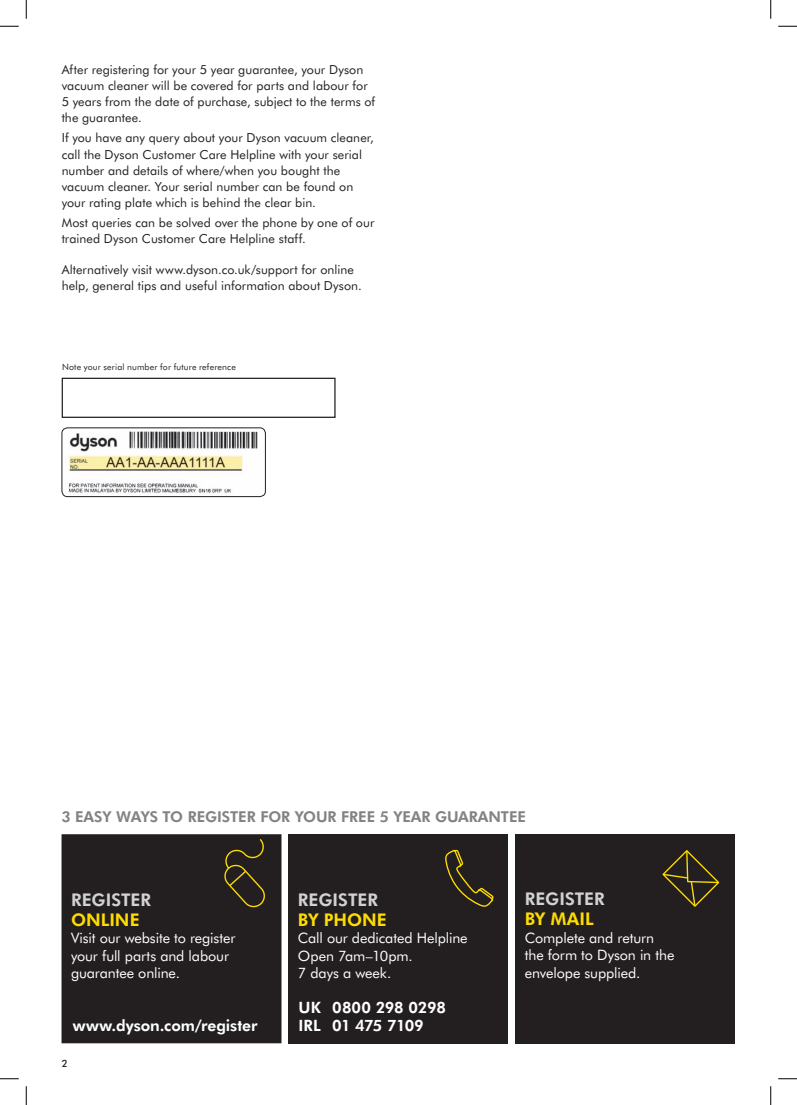
<style>
.page{position:relative;width:797px;height:1105px;background:#fff}
.page>*{position:absolute;margin:0;border:0;box-sizing:border-box;transform-origin:0 0}
.t1{font:800 17.5px "Futura BT";color:#d1d2d4}
.t2{font:800 17.5px "Futura BT";color:#ffdc01}
.t3{font:800 15.62px/17.4px "Futura BT";letter-spacing:-.005em;color:#fff}
.t4{font:800 15px "Futura BT";letter-spacing:-.005em;color:#808285}
.t5{font:14.38px/17.5px "Futura BT";letter-spacing:-.005em;color:#fff}
.t6{font:12.5px/16.2px "Futura BT";letter-spacing:.005em;color:#231f20}
.t7{font:500 10px "Futura BT";color:#231f20}
.t8{font:8.75px "Futura BT";letter-spacing:.02em;color:#231f20}
</style>
<div class="page">
<div style="left:62px;top:378px;width:273px;height:40px;border:1px solid #231f20"></div>
<img style="left:62px;top:428px;width:203px;height:69px">
<div style="left:62px;top:428px;width:204px;height:69px;border:1px solid #231f20;border-radius:6px"></div>
<div style="left:62px;top:834px;width:219px;height:209px;background:#231f20"></div>
<div style="left:515px;top:834px;width:220px;height:209px;background:#231f20"></div>
<div style="left:288px;top:834px;width:220px;height:209px;background:#231f20"></div>
<svg style="left:222px;top:838px;width:45px;height:72px;background:#362f1d"></svg>
<svg style="left:445px;top:849px;width:49px;height:58px"></svg>
<svg style="left:662px;top:850px;width:58px;height:57px"></svg>
<svg style="left:0;top:25px;width:19px;height:2px"></svg>
<svg style="left:778px;top:25px;width:19px;height:2px"></svg>
<svg style="left:0;top:1078px;width:19px;height:1px"></svg>
<svg style="left:778px;top:1078px;width:19px;height:1px"></svg>
<svg style="left:25px;top:0;width:2px;height:19px"></svg>
<svg style="left:25px;top:1086px;width:2px;height:19px"></svg>
<svg style="left:770px;top:0;width:1px;height:19px"></svg>
<svg style="left:770px;top:1086px;width:1px;height:19px"></svg>
<p class="t6" style="left:62px;top:61px;width:315px">After registering for your 5 year guarantee, your Dyson vacuum cleaner will be covered for parts and labour for 5 years from the date of purchase, subject to the terms of the guarantee.</p>
<p class="t6" style="left:62px;top:129px;width:314px">If you have any query about your Dyson vacuum cleaner, call the Dyson Customer Care Helpline with your serial number and details of where/when you bought the vacuum cleaner. Your serial number can be found on your rating plate which is behind the clear bin.</p>
<p class="t6" style="left:62px;top:214px;width:314px">Most queries can be solved over the phone by one of our trained Dyson Customer Care Helpline staff.</p>
<p class="t6" style="left:62px;top:261px;width:302px">Alternatively visit www.dyson.co.uk/support for online help, general tips and useful information about Dyson.</p>
<p class="t8" style="left:62px;top:361px;width:175px">Note your serial number for future reference</p>
<p class="t4" style="left:61px;top:807px;width:466px">3 EASY WAYS TO REGISTER FOR YOUR FREE 5 YEAR GUARANTEE</p>
<h1 class="t1" style="left:71px;top:887px;width:82px">REGISTER</h1>
<h1 class="t2" style="left:71px;top:907px;width:70px">ONLINE</h1>
<p class="t5" style="left:71px;top:929px;width:166px">Visit our website to register your full parts and labour guarantee online.</p>
<p class="t3" style="left:73px;top:1016px;width:186px">www.dyson.com/register</p>
<p class="t7" style="left:62px;top:1056px;width:8px">2</p>
<h1 class="t1" style="left:298px;top:887px;width:82px">REGISTER</h1>
<h1 class="t2" style="left:298px;top:907px;width:90px">BY PHONE</h1>
<p class="t5" style="left:298px;top:929px;width:171px">Call our dedicated Helpline<br>Open 7am–10pm.<br>7 days a week.</p>
<p class="t3" style="left:298px;top:999px;width:149px">UK 0800 298 0298<br>IRL 01 475 7109</p>
<h1 class="t1" style="left:524px;top:887px;width:82px">REGISTER</h1>
<h1 class="t2" style="left:524px;top:907px;width:70px">BY MAIL</h1>
<p class="t5" style="left:524px;top:928px;width:151px">Complete and return the form to Dyson in the envelope supplied.</p>
</div>
